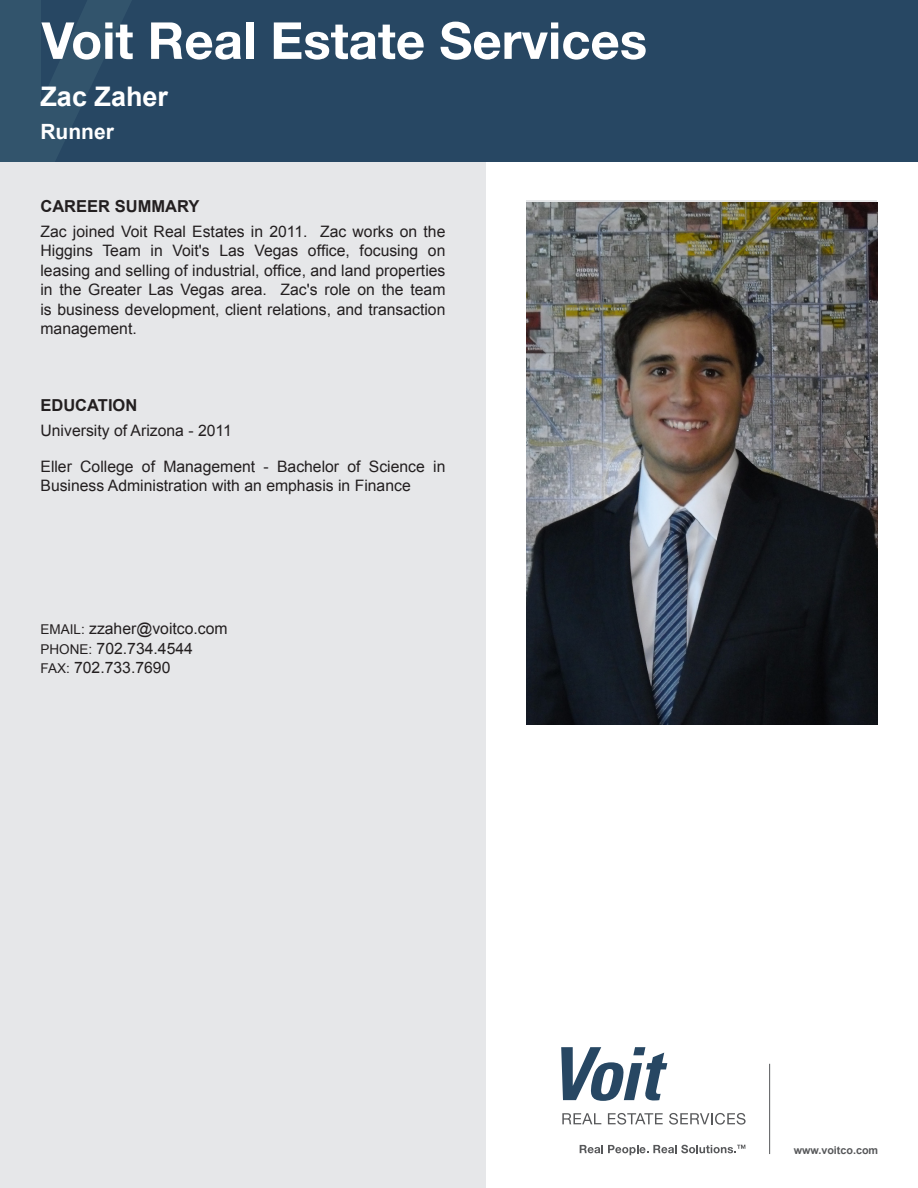
<style>
.page{position:relative;width:918px;height:1188px;background:#fff}
.page>*{position:absolute;margin:0;border:0;box-sizing:border-box;transform-origin:0 0}
.Name{font:700 27px "Arial";color:#fff}
.t1{font:700 21px "Arial";color:#fff}
.Heading{font:700 16.5px "Arial";color:#231f20}
.Copy{font:15.75px/19.5px "Arial";color:#231f20;text-align:justify}
.Contact_Info{font:15.75px "Arial";color:#231f20}
.t2{font:700 10.8px "Arial";color:#57585a}
.s1{font-size:13.5px}
</style>
<div class="page">
<div style="left:0;top:0;width:486px;height:1188px;background:#e6e7e9"></div>
<div style="left:0;top:0;width:918px;height:162px;background:#274763"></div>
<svg style="left:0;top:0;width:133px;height:162px"></svg>
<svg style="left:151px;top:22px;width:90px;height:38px"></svg>
<div style="left:246px;top:22px;width:7px;height:37px;background:#fff"></div>
<svg style="left:274px;top:22px;width:150px;height:38px"></svg>
<svg style="left:440px;top:22px;width:206px;height:38px"></svg>
<hr style="left:769px;top:1064px;width:1px;height:90px;background:#57585a">
<svg style="left:580px;top:1145px;width:165px;height:10px"></svg>
<svg style="left:562px;top:1113px;width:39px;height:11px"></svg>
<svg style="left:608px;top:1113px;width:55px;height:12px"></svg>
<svg style="left:669px;top:1113px;width:77px;height:12px"></svg>
<svg style="left:561px;top:1047px;width:106px;height:54px"></svg>
<img style="left:526px;top:202px;width:352px;height:522px">
<p class="Name" style="left:40px;top:79px;width:129px">Zac Zaher</p>
<p class="t1" style="left:40px;top:118px;width:75px">Runner</p>
<p class="Heading" style="left:40px;top:195px;width:160px">CAREER SUMMARY</p>
<p class="Copy" style="left:40px;top:222px;width:407px">Zac joined Voit Real Estates in 2011. Zac works on the Higgins Team in Voit's Las Vegas office, focusing on leasing and selling of industrial, office, and land properties in the Greater Las Vegas area. Zac's role on the team is business development, client relations, and transaction management.</p>
<p class="Heading" style="left:40px;top:394px;width:98px">EDUCATION</p>
<p class="Copy" style="left:40px;top:421px;width:193px">University of Arizona - 2011</p>
<p class="Copy" style="left:40px;top:457px;width:406px">Eller College of Management - Bachelor of Science in<br>Business Administration with an emphasis in Finance</p>
<p class="Contact_Info" style="left:40px;top:618px;width:189px"><span class="s1">EMAIL:</span> zzaher@voitco.com</p>
<p class="Contact_Info" style="left:40px;top:638px;width:154px"><span class="s1">PHONE:</span> 702.734.4544</p>
<p class="Contact_Info" style="left:40px;top:657px;width:131px"><span class="s1">FAX:</span> 702.733.7690</p>
<p class="t2" style="left:794px;top:1143px;width:86px">www.voitco.com</p>
</div>
